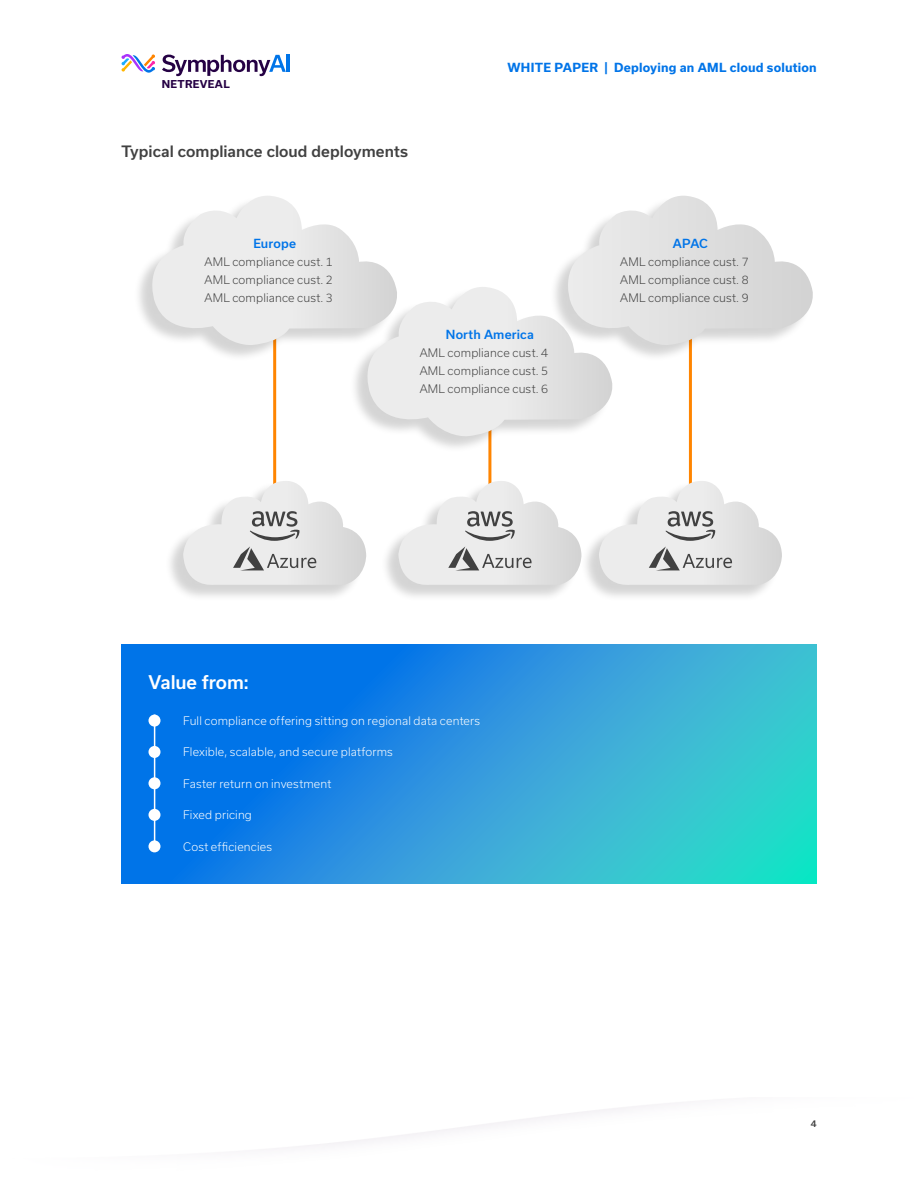
<style>
.page{position:relative;width:918px;height:1188px;background:#fff}
.page>*{position:absolute;margin:0;border:0;box-sizing:border-box;transform-origin:0 0}
.t1{font:500 18px "Usual";letter-spacing:-.01em;color:#fff}
.t2{font:500 15px "Usual";letter-spacing:.005em;color:#414141}
.t3{font:700 12px "Usual";letter-spacing:.015em;color:#0074e8}
.t4{font:500 12px "Usual";letter-spacing:.015em;color:#0074e8}
.t5{font:300 11.25px/18px "Usual";letter-spacing:.015em;color:#414141;text-align:justify}
.t6{font:300 11.25px "Usual";letter-spacing:.015em;color:#fff}
.t7{font:700 10.35px "Usual";letter-spacing:.03em;color:#250144}
.t8{font:500 9px "Usual";color:#414141}
</style>
<div class="page">
<svg style="left:122px;top:644px;width:695px;height:239px;background:#239add"></svg>
<svg style="left:122px;top:54px;width:33px;height:19px"></svg>
<svg style="left:162px;top:55px;width:124px;height:21px"></svg>
<hr style="left:287px;top:55px;width:3px;height:17px;background:#0074e8">
<hr style="left:154px;top:715px;width:1px;height:131px;background:#fff">
<div style="left:148px;top:715px;width:12px;height:12px;background:#fff;border-radius:50%"></div>
<div style="left:148px;top:809px;width:12px;height:12px;background:#fff;border-radius:50%"></div>
<div style="left:148px;top:840px;width:12px;height:12px;background:#fff;border-radius:50%"></div>
<div style="left:148px;top:777px;width:12px;height:12px;background:#fff;border-radius:50%"></div>
<div style="left:148px;top:746px;width:12px;height:12px;background:#fff;border-radius:50%"></div>
<hr style="left:273px;top:311px;width:3px;height:193px;background:#ff8500">
<hr style="left:488px;top:417px;width:3px;height:94px;background:#ff8500">
<hr style="left:689px;top:327px;width:3px;height:177px;background:#ff8500">
<div style="left:165px;top:481px;width:199px;height:121px;background:#000;opacity:.17"></div>
<div style="left:380px;top:481px;width:199px;height:121px;background:#000;opacity:.17"></div>
<div style="left:581px;top:481px;width:199px;height:121px;background:#000;opacity:.17"></div>
<div style="left:349px;top:287px;width:261px;height:166px;background:#000;opacity:.17"></div>
<svg style="left:140px;top:196px;width:673px;height:242px"></svg>
<svg style="left:183px;top:481px;width:183px;height:108px"></svg>
<svg style="left:398px;top:481px;width:183px;height:108px"></svg>
<svg style="left:599px;top:481px;width:183px;height:108px"></svg>
<p class="t7" style="left:162px;top:78px;width:69px">NETREVEAL</p>
<h2 class="t2" style="left:122px;top:143px;width:288px">Typical compliance cloud deployments</h2>
<p class="t3" style="left:507px;top:61px;width:311px">WHITE PAPER | Deploying an AML cloud solution</p>
<p class="t4" style="left:253px;top:236px;width:44px">Europe</p>
<p class="t5" style="left:204px;top:253px;width:130px">AML compliance cust. 1<br>AML compliance cust. 2<br>AML compliance cust. 3</p>
<p class="t4" style="left:446px;top:328px;width:90px">North America</p>
<p class="t5" style="left:420px;top:344px;width:130px">AML compliance cust. 4<br>AML compliance cust. 5<br>AML compliance cust. 6</p>
<p class="t4" style="left:673px;top:236px;width:36px">APAC</p>
<p class="t5" style="left:620px;top:253px;width:130px">AML compliance cust. 7<br>AML compliance cust. 8<br>AML compliance cust. 9</p>
<h1 class="t1" style="left:148px;top:672px;width:102px">Value from:</h1>
<p class="t6" style="left:183px;top:714px;width:299px">Full compliance offering sitting on regional data centers</p>
<p class="t6" style="left:183px;top:745px;width:211px">Flexible, scalable, and secure platforms</p>
<p class="t6" style="left:183px;top:777px;width:150px">Faster return on investment</p>
<p class="t6" style="left:183px;top:808px;width:70px">Fixed pricing</p>
<p class="t6" style="left:183px;top:840px;width:90px">Cost efficiencies</p>
<p class="t8" style="left:811px;top:1119px;width:7px">4</p>
</div>
